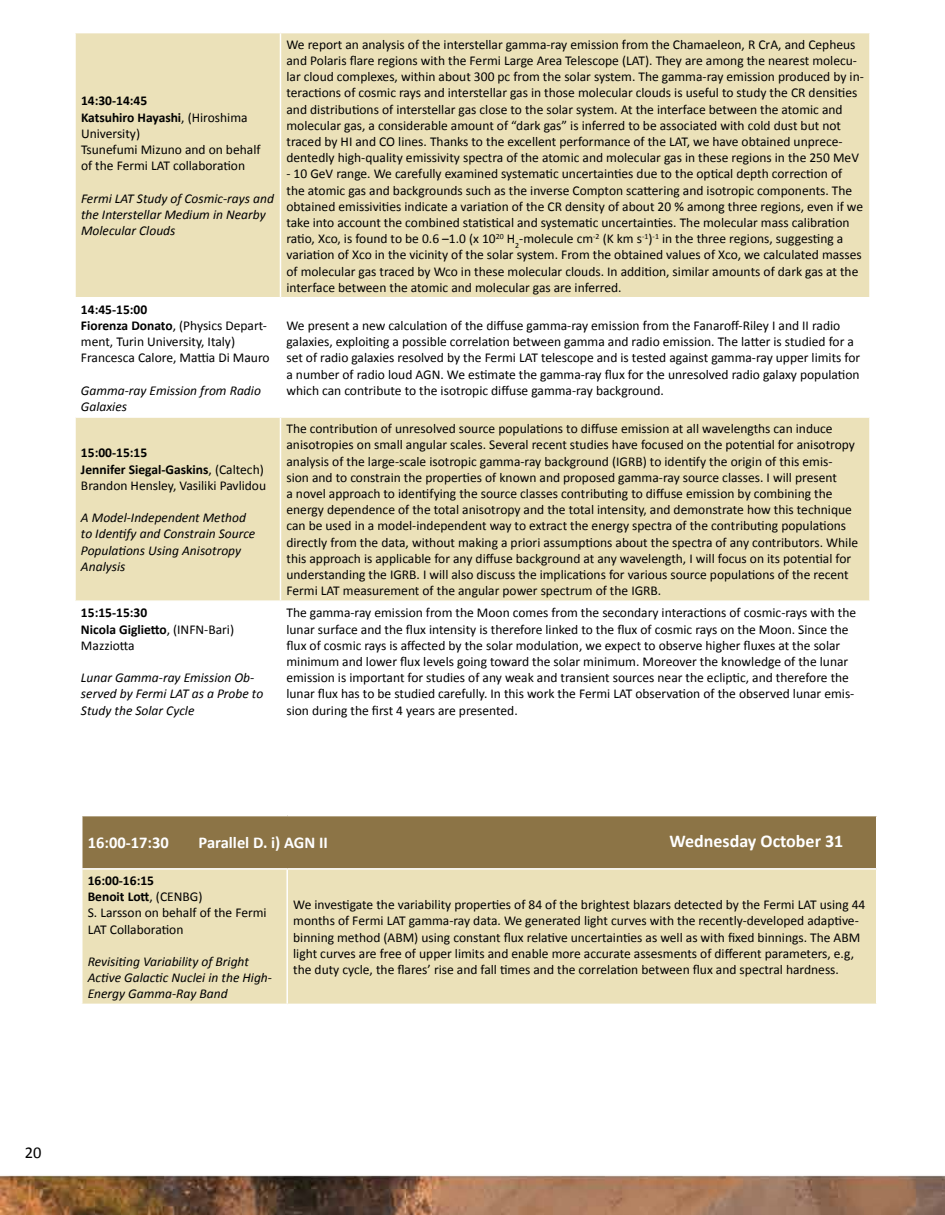
<style>
.page{position:relative;width:945px;height:1215px;background:#fff}
.page>*{position:absolute;margin:0;border:0;box-sizing:border-box;transform-origin:0 0}
.t1{font:700 18px "Calibri";color:#fff}
.t2{font:700 16.5px "Calibri";color:#fff}
.t3{font:16.5px "Calibri";color:#000}
.t4{font:13.5px/16.2px "Calibri";color:#000}
.t5{font:italic 13.5px/16.2px "Calibri";color:#000}
.t6{font:700 13.5px/16.2px "Calibri";color:#000}
.s1{font-weight:700}
.s2{font-weight:400}
</style>
<div class="page">
<img style="left:0;top:1175px;width:945px;height:40px">
<svg style="left:76px;top:33px;width:793px;height:567px;fill:#ebe1b9"></svg>
<hr style="left:74px;top:297px;width:206px;height:1px;background:#fff">
<hr style="left:280px;top:297px;width:591px;height:1px;background:#fff">
<hr style="left:74px;top:416px;width:206px;height:2px;background:#fff">
<hr style="left:280px;top:416px;width:591px;height:2px;background:#fff">
<hr style="left:280px;top:33px;width:1px;height:264px;background:#fff">
<hr style="left:280px;top:298px;width:1px;height:118px;background:#fff">
<hr style="left:280px;top:418px;width:1px;height:182px;background:#fff">
<div style="left:82px;top:816px;width:795px;height:53px;background:#8c7446"></div>
<div style="left:82px;top:870px;width:794px;height:134px;background:#ebe1b9"></div>
<hr style="left:876px;top:816px;width:2px;height:52px;background:#fff">
<hr style="left:287px;top:868px;width:591px;height:2px;background:#fff">
<hr style="left:81px;top:868px;width:206px;height:2px;background:#fff">
<hr style="left:286px;top:870px;width:2px;height:134px;background:#fff">
<p class="t4" style="left:81px;top:93px;width:181px"><span class="s1">14:30-14:45<br>Katsuhiro Hayashi</span>, (Hiroshima<br>University)<br>Tsunefumi Mizuno and on behalf of the Fermi LAT collaboration</p>
<p class="t5" style="left:81px;top:190px;width:195px">Fermi LAT Study of Cosmic-rays and the Interstellar Medium in Nearby<br>Molecular Clouds</p>
<p class="t4" style="left:81px;top:301px;width:190px"><span class="s1">14:45-15:00<br>Fiorenza Donato</span>, (Physics Depart&shy;ment, Turin University, Italy)<br>Francesca Calore, Mattia Di Mauro</p>
<p class="t5" style="left:81px;top:382px;width:181px">Gamma-ray Emission from Radio<br>Galaxies</p>
<p class="t4" style="left:81px;top:445px;width:187px"><span class="s1">15:00-15:15<br>Jennifer Siegal-Gaskins</span>, (Caltech)<br>Brandon Hensley, Vasiliki Pavlidou</p>
<p class="t5" style="left:81px;top:509px;width:176px">A Model-Independent Method to Identify and Constrain Source<br>Populations Using Anisotropy<br>Analysis</p>
<p class="t6" style="left:81px;top:605px;width:155px">15:15-15:30<br>Nicola Giglietto<span class="s2">, (INFN-Bari)<br>Mazziotta</span></p>
<p class="t5" style="left:81px;top:669px;width:184px">Lunar Gamma-ray Emission Ob&shy;served by Fermi LAT as a Probe to<br>Study the Solar Cycle</p>
<p class="t4" style="left:286px;top:36px;width:579px">We report an analysis of the interstellar gamma-ray emission from the Chamaeleon, R CrA, and Cepheus and Polaris flare regions with the Fermi Large Area Telescope (LAT). They are among the nearest molecu&shy;lar cloud complexes, within about 300 pc from the solar system. The gamma-ray emission produced by in&shy;teractions of cosmic rays and interstellar gas in those molecular clouds is useful to study the CR densities and distributions of interstellar gas close to the solar system. At the interface between the atomic and molecular gas, a considerable amount of “dark gas” is inferred to be associated with cold dust but not traced by HI and CO lines. Thanks to the excellent performance of the LAT, we have obtained unprece&shy;dentedly high-quality emissivity spectra of the atomic and molecular gas in these regions in the 250 MeV</p>
<p class="t4" style="left:286px;top:166px;width:578px">- 10 GeV range. We carefully examined systematic uncertainties due to the optical depth correction of the atomic gas and backgrounds such as the inverse Compton scattering and isotropic components. The obtained emissivities indicate a variation of the CR density of about 20 % among three regions, even if we take into account the combined statistical and systematic uncertainties. The molecular mass calibration ratio, Xco, is found to be 0.6 –1.0 (x 10<sup>20</sup> H<sub>2</sub>-molecule cm<sup>-2</sup> (K km s<sup>-1</sup>)<sup>-1</sup> in the three regions, suggesting a variation of Xco in the vicinity of the solar system. From the obtained values of Xco, we calculated masses of molecular gas traced by Wco in these molecular clouds. In addition, similar amounts of dark gas at the interface between the atomic and molecular gas are inferred.</p>
<p class="t4" style="left:286px;top:318px;width:575px">We present a new calculation of the diffuse gamma-ray emission from the Fanaroff-Riley I and II radio galaxies, exploiting a possible correlation between gamma and radio emission. The latter is studied for a set of radio galaxies resolved by the Fermi LAT telescope and is tested against gamma-ray upper limits for a number of radio loud AGN. We estimate the gamma-ray flux for the unresolved radio galaxy population which can contribute to the isotropic diffuse gamma-ray background.</p>
<p class="t4" style="left:286px;top:421px;width:573px">The contribution of unresolved source populations to diffuse emission at all wavelengths can induce anisotropies on small angular scales. Several recent studies have focused on the potential for anisotropy analysis of the large-scale isotropic gamma-ray background (IGRB) to identify the origin of this emis&shy;sion and to constrain the properties of known and proposed gamma-ray source classes. I will present<br>a novel approach to identifying the source classes contributing to diffuse emission by combining the energy dependence of the total anisotropy and the total intensity, and demonstrate how this technique can be used in a model-independent way to extract the energy spectra of the contributing populations directly from the data, without making a priori assumptions about the spectra of any contributors. While this approach is applicable for any diffuse background at any wavelength, I will focus on its potential for understanding the IGRB. I will also discuss the implications for various source populations of the recent Fermi LAT measurement of the angular power spectrum of the IGRB.</p>
<p class="t4" style="left:286px;top:605px;width:571px">The gamma-ray emission from the Moon comes from the secondary interactions of cosmic-rays with the lunar surface and the flux intensity is therefore linked to the flux of cosmic rays on the Moon. Since the flux of cosmic rays is affected by the solar modulation, we expect to observe higher fluxes at the solar minimum and lower flux levels going toward the solar minimum. Moreover the knowledge of the lunar emission is important for studies of any weak and transient sources near the ecliptic, and therefore the lunar flux has to be studied carefully. In this work the Fermi LAT observation of the observed lunar emis&shy;sion during the first 4 years are presented.</p>
<h1 class="t1" style="left:669px;top:829px;width:175px">Wednesday October 31</h1>
<p class="t2" style="left:88px;top:832px;width:83px">16:00-17:30</p>
<p class="t2" style="left:199px;top:832px;width:131px">Parallel D. i) AGN II</p>
<p class="t4" style="left:88px;top:872px;width:180px"><span class="s1">16:00-16:15<br>Benoit Lott</span>, (CENBG)<br>S. Larsson on behalf of the Fermi<br>LAT Collaboration</p>
<p class="t5" style="left:88px;top:953px;width:186px">Revisiting Variability of Bright<br>Active Galactic Nuclei in the High-<br>Energy Gamma-Ray Band</p>
<p class="t4" style="left:293px;top:897px;width:574px">We investigate the variability properties of 84 of the brightest blazars detected by the Fermi LAT using 44 months of Fermi LAT gamma-ray data. We generated light curves with the recently-developed adaptive&shy;binning method (ABM) using constant flux relative uncertainties as well as with fixed binnings. The ABM light curves are free of upper limits and enable more accurate assesments of different parameters, e.g, the duty cycle, the flares’ rise and fall times and the correlation between flux and spectral hardness.</p>
<p class="t3" style="left:25px;top:1142px;width:18px">20</p>
</div>
